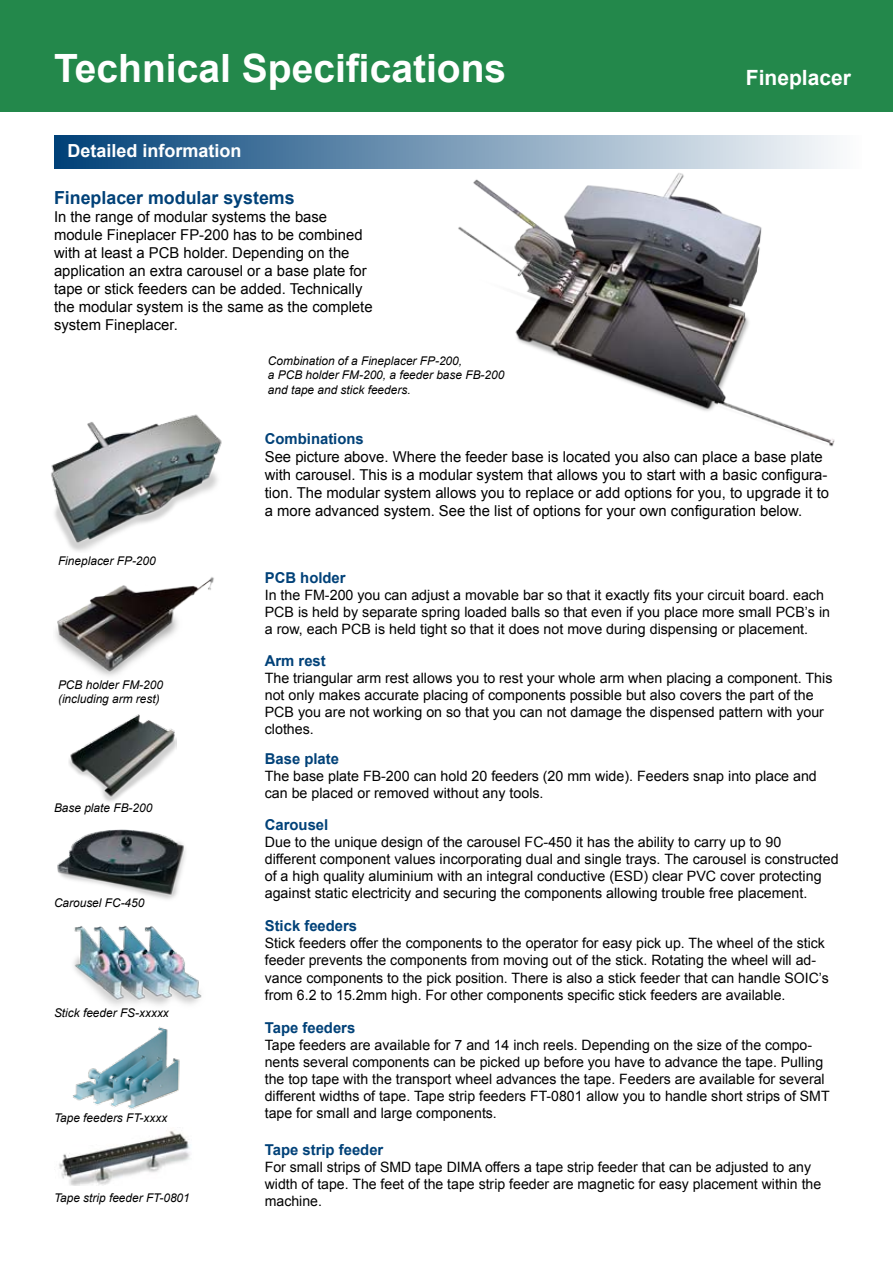
<style>
.page{position:relative;width:893px;height:1263px;background:#fff}
.page>*{position:absolute;margin:0;border:0;box-sizing:border-box;transform-origin:0 0}
.t1{font:700 39px "Arial";color:#fff}
.t2{font:700 21px "Arial";color:#fff}
.t3{font:700 18px "Arial";color:#004178}
.t4{font:700 18px "Arial";color:#fff}
.t5{font:15px/18px "Arial";color:#000}
.t6{font:700 15px "Arial";color:#004178}
.t7{font:14.25px/17.1px "Arial";color:#000}
.t8{font:italic 12px/14.4px "Arial";color:#000}
</style>
<div class="page">
<img style="left:456px;top:168px;width:379px;height:279px">
<div style="left:0;top:0;width:893px;height:111px;background:#23884b"></div>
<div style="left:54px;top:135px;width:808px;height:33px;background:linear-gradient(to right,#004077,#fdfdfd)"></div>
<img style="left:59px;top:1130px;width:131px;height:56px">
<img style="left:51px;top:414px;width:171px;height:131px">
<img style="left:69px;top:714px;width:108px;height:88px">
<img style="left:57px;top:829px;width:129px;height:70px">
<img style="left:72px;top:1031px;width:108px;height:79px">
<img style="left:55px;top:545px;width:159px;height:131px">
<img style="left:73px;top:925px;width:129px;height:106px">
<h1 class="t1" style="left:54px;top:43px;width:454px">Technical Specifications</h1>
<p class="t4" style="left:67px;top:139px;width:176px">Detailed information</p>
<p class="t3" style="left:54px;top:186px;width:242px">Fineplacer modular systems</p>
<p class="t5" style="left:54px;top:208px;width:320px">In the range of modular systems the base module Fineplacer FP-200 has to be combined with at least a PCB holder. Depending on the application an extra carousel or a base plate for tape or stick feeders can be added. Technically the modular system is the same as the complete system Fineplacer.</p>
<p class="t8" style="left:268px;top:354px;width:238px">Combination of a Fineplacer FP-200,<br>a PCB holder FM-200, a feeder base FB-200 and tape and stick feeders.</p>
<h2 class="t2" style="left:746px;top:64px;width:107px">Fineplacer</h2>
<p class="t8" style="left:58px;top:553px;width:99px">Fineplacer FP-200</p>
<p class="t8" style="left:58px;top:677px;width:106px">PCB holder FM-200 (including arm rest)</p>
<p class="t8" style="left:54px;top:801px;width:100px">Base plate FB-200</p>
<p class="t8" style="left:54px;top:896px;width:92px">Carousel FC-450</p>
<p class="t8" style="left:54px;top:1005px;width:116px">Stick feeder FS-xxxxx</p>
<p class="t8" style="left:54px;top:1111px;width:115px">Tape feeders FT-xxxx</p>
<p class="t8" style="left:54px;top:1190px;width:137px">Tape strip feeder FT-0801</p>
<p class="t6" style="left:265px;top:429px;width:101px">Combinations</p>
<p class="t5" style="left:265px;top:448px;width:566px">See picture above. Where the feeder base is located you also can place a base plate with carousel. This is a modular system that allows you to start with a basic configura&shy;tion. The modular system allows you to replace or add options for you, to upgrade it to a more advanced system. See the list of options for your own configuration below.</p>
<p class="t6" style="left:265px;top:568px;width:82px">PCB holder</p>
<p class="t7" style="left:265px;top:587px;width:567px">In the FM-200 you can adjust a movable bar so that it exactly fits your circuit board. each<br>PCB is held by separate spring loaded balls so that even if you place more small PCB’s in a row, each PCB is held tight so that it does not move during dispensing or placement.</p>
<p class="t6" style="left:265px;top:651px;width:63px">Arm rest</p>
<p class="t7" style="left:265px;top:669px;width:569px">The triangular arm rest allows you to rest your whole arm when placing a component. This not only makes accurate placing of components possible but also covers the part of the PCB you are not working on so that you can not damage the dispensed pattern with your clothes.</p>
<p class="t6" style="left:265px;top:748px;width:76px">Base plate</p>
<p class="t7" style="left:265px;top:767px;width:554px">The base plate FB-200 can hold 20 feeders (20 mm wide). Feeders snap into place and can be placed or removed without any tools.</p>
<p class="t6" style="left:265px;top:814px;width:65px">Carousel</p>
<p class="t7" style="left:265px;top:833px;width:575px">Due to the unique design of the carousel FC-450 it has the ability to carry up to 90<br>different component values incorporating dual and single trays. The carousel is constructed of a high quality aluminium with an integral conductive (ESD) clear PVC cover protecting against static electricity and securing the components allowing trouble free placement.</p>
<p class="t6" style="left:265px;top:916px;width:94px">Stick feeders</p>
<p class="t7" style="left:265px;top:935px;width:566px">Stick feeders offer the components to the operator for easy pick up. The wheel of the stick feeder prevents the components from moving out of the stick. Rotating the wheel will ad&shy;vance components to the pick position. There is also a stick feeder that can handle SOIC’s from 6.2 to 15.2mm high. For other components specific stick feeders are available.</p>
<p class="t6" style="left:265px;top:1017px;width:92px">Tape feeders</p>
<p class="t7" style="left:265px;top:1036px;width:566px">Tape feeders are available for 7 and 14 inch reels. Depending on the size of the compo&shy;nents several components can be picked up before you have to advance the tape. Pulling the top tape with the transport wheel advances the tape. Feeders are available for several different widths of tape. Tape strip feeders FT-0801 allow you to handle short strips of SMT tape for small and large components.</p>
<p class="t6" style="left:265px;top:1139px;width:120px">Tape strip feeder</p>
<p class="t7" style="left:265px;top:1158px;width:558px">For small strips of SMD tape DIMA offers a tape strip feeder that can be adjusted to any width of tape. The feet of the tape strip feeder are magnetic for easy placement within the machine.</p>
</div>
